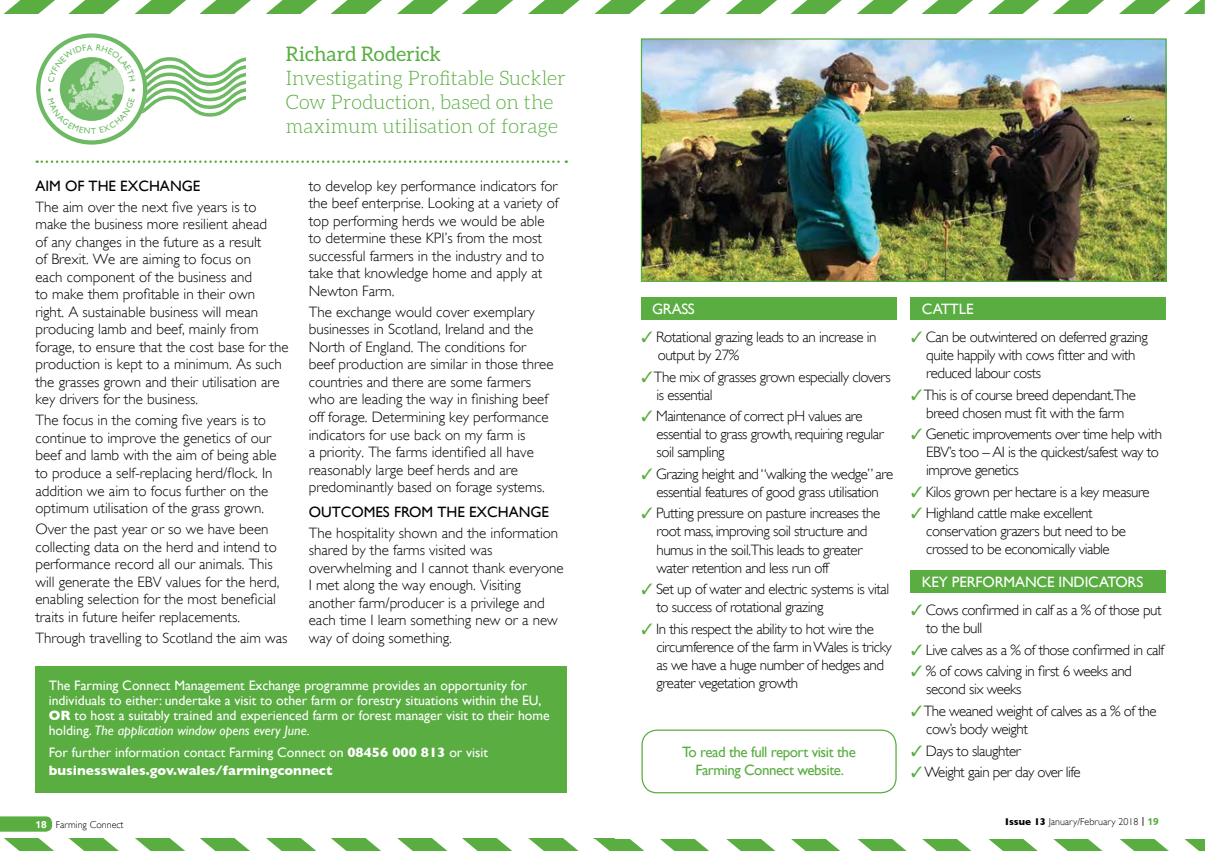
<style>
.page{position:relative;width:1205px;height:851px;background:#fff}
.page>*{position:absolute;margin:0;border:0;box-sizing:border-box;transform-origin:0 0}
.t1{font:300 20px/24px "Aleo";color:#59ad41}
.t2{font:20px "Aleo";color:#59ad41}
.t3{font:300 15px/17.5px "Gill Sans";color:#000}
.t4{font:300 15px/18px "Gill Sans";letter-spacing:-.03em;color:#000}
.t5{font:15px/18px "Gill Sans";letter-spacing:-.03em;color:#59ad41;text-align:center}
.t6{font:15px "Gill Sans";color:#000}
.t7{font:15px "Gill Sans";letter-spacing:-.01em;color:#fff}
.t8{font:13.75px/15px "Gill Sans";color:#fff}
.t9{font:300 10px "Gill Sans";color:#000}
.s1{font-weight:700}
.s2{font-style:italic}
.s3{color:#59ad41}
.s4{font-family:"Ubuntu";font-weight:700;color:#fff}
.s5{font-family:"Calibri";font-weight:400}
.s6{font-family:"Ubuntu";font-weight:700;color:#59ad41}
</style>
<div class="page">
<div style="left:35px;top:666px;width:532px;height:126px;background:#59ad41"></div>
<svg style="left:0;top:816px;width:52px;height:15px"></svg>
<svg style="left:37px;top:160px;width:530px;height:3px"></svg>
<div style="left:911px;top:570px;width:255px;height:23px;background:#59ad41"></div>
<div style="left:911px;top:298px;width:255px;height:22px;background:#59ad41"></div>
<div style="left:641px;top:298px;width:255px;height:22px;background:#59ad41"></div>
<img style="left:643px;top:40px;width:521px;height:240px">
<div style="left:641px;top:38px;width:525px;height:244px;border:1px solid #59ad41"></div>
<svg style="left:3px;top:0;width:1202px;height:14px"></svg>
<svg style="left:4px;top:838px;width:1201px;height:12px"></svg>
<div style="left:641px;top:729px;width:255px;height:64px;border:1px solid #59ad41;border-radius:15px"></div>
<svg style="left:36px;top:33px;width:209px;height:112px"></svg>
<h1 class="t2" style="left:286px;top:42px;width:157px">Richard Roderick</h1>
<h1 class="t1" style="left:286px;top:67px;width:282px">Investigating Profitable Suckler<br>Cow Production, based on the maximum utilisation of forage</h1>
<p class="t6" style="left:35px;top:177px;width:166px">AIM OF THE EXCHANGE</p>
<p class="t3" style="left:35px;top:198px;width:255px">The aim over the next five years is to make the business more resilient ahead<br>of any changes in the future as a result<br>of Brexit. We are aiming to focus on<br>each component of the business and<br>to make them profitable in their own<br>right. A sustainable business will mean producing lamb and beef, mainly from forage, to ensure that the cost base for the production is kept to a minimum. As such the grasses grown and their utilisation are key drivers for the business.</p>
<p class="t3" style="left:35px;top:411px;width:243px">The focus in the coming five years is to continue to improve the genetics of our beef and lamb with the aim of being able to produce a self-replacing herd/flock. In addition we aim to focus further on the optimum utilisation of the grass grown.</p>
<p class="t3" style="left:35px;top:520px;width:245px">Over the past year or so we have been collecting data on the herd and intend to performance record all our animals. This will generate the EBV values for the herd, enabling selection for the most beneficial traits in future heifer replacements.</p>
<p class="t3" style="left:35px;top:629px;width:253px">Through travelling to Scotland the aim was</p>
<p class="t3" style="left:309px;top:177px;width:251px">to develop key performance indicators for the beef enterprise. Looking at a variety of top performing herds we would be able to determine these KPI’s from the most successful farmers in the industry and to take that knowledge home and apply at Newton Farm.</p>
<p class="t3" style="left:309px;top:303px;width:246px">The exchange would cover exemplary businesses in Scotland, Ireland and the North of England. The conditions for beef production are similar in those three countries and there are some farmers who are leading the way in finishing beef off forage. Determining key performance indicators for use back on my farm is<br>a priority. The farms identified all have reasonably large beef herds and are predominantly based on forage systems.</p>
<p class="t6" style="left:309px;top:502px;width:242px">OUTCOMES FROM THE EXCHANGE</p>
<p class="t3" style="left:309px;top:524px;width:256px">The hospitality shown and the information shared by the farms visited was overwhelming and I cannot thank everyone I met along the way enough. Visiting another farm/producer is a privilege and each time I learn something new or a new way of doing something.</p>
<p class="t8" style="left:49px;top:677px;width:502px">The Farming Connect Management Exchange programme provides an opportunity for individuals to either: undertake a visit to other farm or forestry situations within the EU, <span class="s1">OR</span> to host a suitably trained and experienced farm or forest manager visit to their home holding. <span class="s2">The application window opens every June.</span></p>
<p class="t8" style="left:49px;top:743px;width:441px;line-height:17.5px">For further information contact Farming Connect on <span class="s1">08456 000 813</span> or visit <span class="s1">businesswales.gov.wales/farmingconnect</span></p>
<p class="t7" style="left:652px;top:299px;width:44px">GRASS</p>
<p class="t4" style="left:658px;top:328px;width:220px;text-indent:-16px"><span class="s3">✓</span> Rotational grazing leads to an increase in output by 27%</p>
<p class="t4" style="left:656px;top:367px;width:236px;text-indent:-15px"><span class="s3">✓</span> The mix of grasses grown especially clovers is essential</p>
<p class="t4" style="left:656px;top:407px;width:229px;text-indent:-15px"><span class="s3">✓</span> Maintenance of correct pH values are essential to grass growth, requiring regular soil sampling</p>
<p class="t4" style="left:641px;top:465px;width:253px;text-align:center"><span class="s3">✓</span> Grazing height and “walking the wedge” are essential features of good grass utilisation</p>
<p class="t4" style="left:656px;top:504px;width:225px;text-indent:-15px"><span class="s3">✓</span> Putting pressure on pasture increases the root mass, improving soil structure and humus in the soil.This leads to greater water retention and less run off</p>
<p class="t4" style="left:656px;top:580px;width:234px;text-indent:-15px"><span class="s3">✓</span> Set up of water and electric systems is vital to success of rotational grazing</p>
<p class="t4" style="left:656px;top:619px;width:237px;text-indent:-15px"><span class="s3">✓</span> In this respect the ability to hot wire the circumference of the farm in Wales is tricky as we have a huge number of hedges and greater vegetation growth</p>
<p class="t5" style="left:682px;top:742px;width:175px">To read the full report visit the<br>Farming Connect website.</p>
<p class="t7" style="left:922px;top:299px;width:53px">CATTLE</p>
<p class="t4" style="left:926px;top:328px;width:223px;text-indent:-15px"><span class="s3">✓</span> Can be outwintered on deferred grazing quite happily with cows fitter and with reduced labour costs</p>
<p class="t4" style="left:911px;top:385px;width:226px;text-align:center"><span class="s3">✓</span> This is of course breed dependant.The breed chosen must fit with the farm</p>
<p class="t4" style="left:926px;top:425px;width:237px;text-indent:-15px"><span class="s3">✓</span> Genetic improvements over time help with<br>EBV’s too – AI is the quickest/safest way to improve genetics</p>
<p class="t4" style="left:911px;top:483px;width:240px"><span class="s3">✓</span> Kilos grown per hectare is a key measure</p>
<p class="t4" style="left:926px;top:504px;width:201px;text-indent:-15px"><span class="s3">✓</span> Highland cattle make excellent conservation grazers but need to be crossed to be economically viable</p>
<p class="t7" style="left:922px;top:572px;width:223px">KEY PERFORMANCE INDICATORS</p>
<p class="t4" style="left:926px;top:601px;width:237px;text-indent:-15px"><span class="s3">✓</span> Cows confirmed in calf as a % of those put to the bull</p>
<p class="t4" style="left:911px;top:640px;width:254px"><span class="s3">✓</span> Live calves as a % of those confirmed in calf</p>
<p class="t4" style="left:926px;top:662px;width:207px;text-indent:-15px"><span class="s3">✓</span> % of cows calving in first 6 weeks and second six weeks</p>
<p class="t4" style="left:926px;top:702px;width:232px;text-indent:-15px"><span class="s3">✓</span> The weaned weight of calves as a % of the cow’s body weight</p>
<p class="t4" style="left:911px;top:741px;width:111px"><span class="s3">✓</span> Days to slaughter</p>
<p class="t4" style="left:911px;top:763px;width:171px"><span class="s3">✓</span> Weight gain per day over life</p>
<p class="t9" style="left:35px;top:818px;width:90px"><span class="s4">18</span> Farming Connect</p>
<p class="t9" style="left:1005px;top:815px;width:155px"><span class="s1">Issue 13</span> January/February 2018 <span class="s5">|</span> <span class="s6">19</span></p>
</div>
